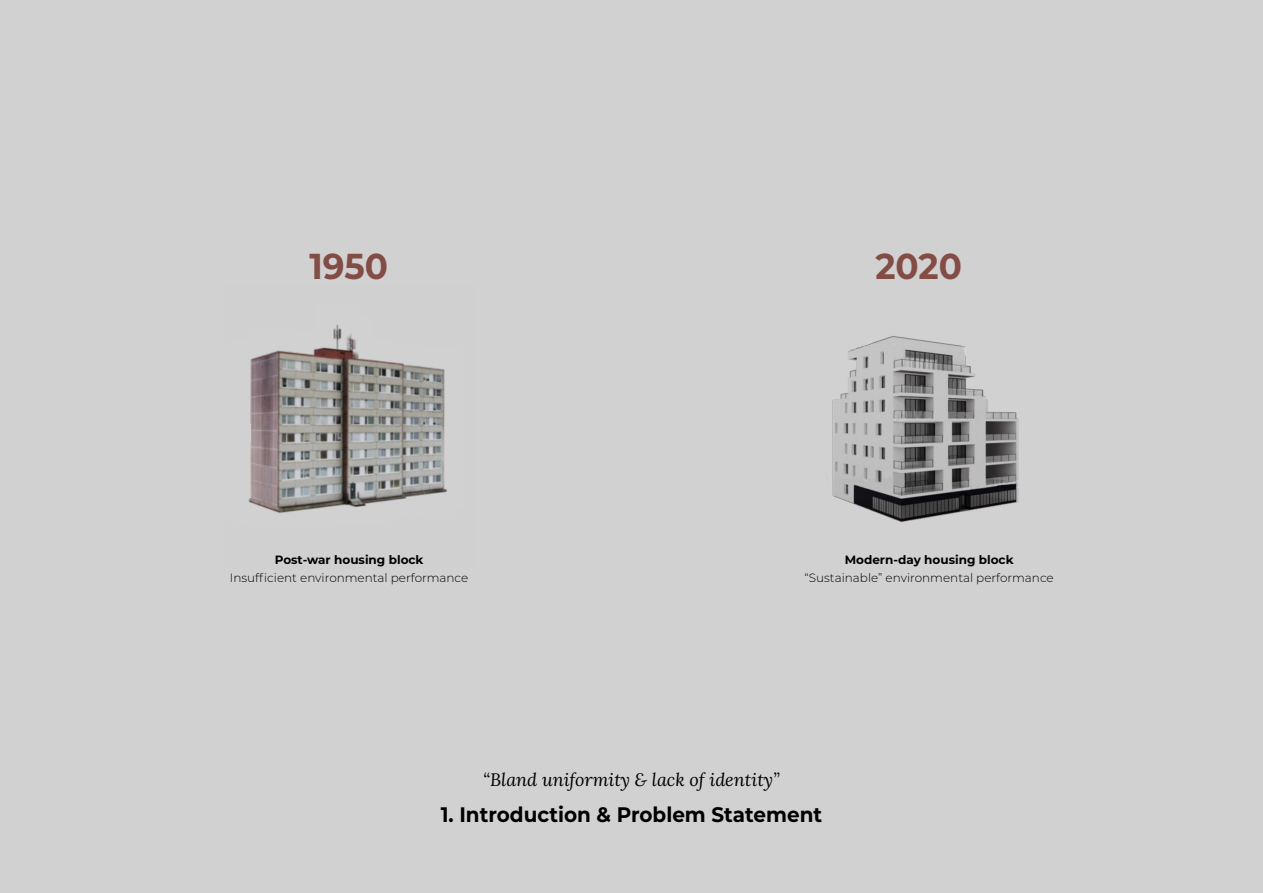
<style>
.page{position:relative;width:1263px;height:893px;background:#d1d1d1}
.page>*{position:absolute;margin:0;border:0;box-sizing:border-box;transform-origin:0 0}
.t1{font:700 36px "Montserrat";color:#834c45;scale:.95 1}
.t2{font:700 21px "Montserrat";color:#000;scale:.95 1}
.t3{font:italic 18px "Lora";color:#000}
.t4{font:300 12px "Montserrat";color:#000}
.t5{font:700 12px "Montserrat";color:#000}
</style>
<div class="page">
<img style="left:248px;top:324px;width:199px;height:189px">
<img style="left:832px;top:336px;width:187px;height:187px">
<p class="t1" style="left:309px;top:240px;width:84px">1950</p>
<p class="t1" style="left:875px;top:240px;width:93px">2020</p>
<p class="t5" style="left:275px;top:551px;width:150px">Post-war housing block</p>
<p class="t4" style="left:230px;top:570px;width:240px">Insufficient environmental performance</p>
<p class="t4" style="left:804px;top:570px;width:251px">“Sustainable” environmental performance</p>
<p class="t5" style="left:845px;top:551px;width:170px">Modern-day housing block</p>
<p class="t3" style="left:483px;top:767px;width:298px">“Bland uniformity &amp; lack of identity”</p>
<p class="t2" style="left:441px;top:799px;width:403px">1. Introduction &amp; Problem Statement</p>
</div>
